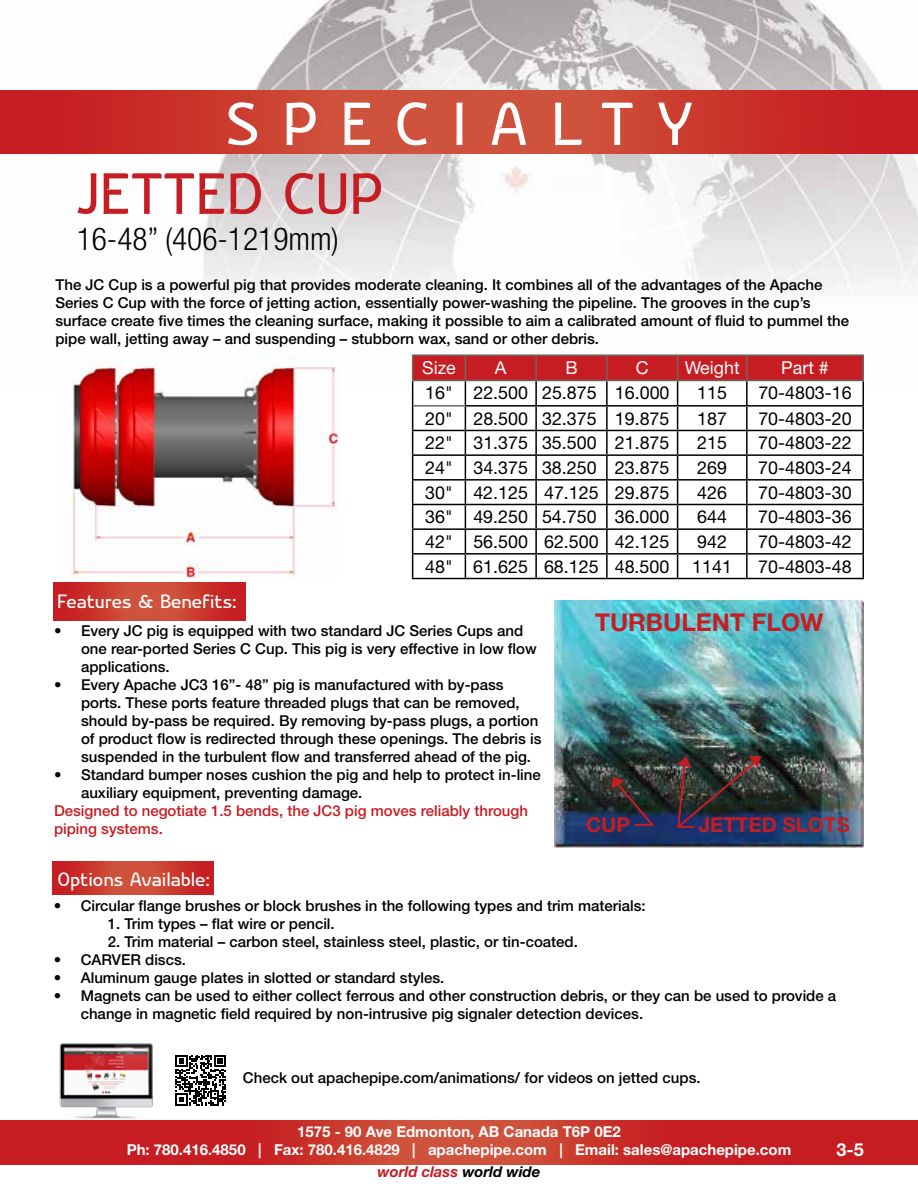
<style>
.page{position:relative;width:918px;height:1188px;background:#fff}
.page>*{position:absolute;margin:0;border:0;box-sizing:border-box;transform-origin:0 0}
.t1{font:70.5px "Nikodecs";letter-spacing:.33em;color:#fff}
.t2{font:67.5px "Nikodecs";color:#c61d23}
.t3{font:300 condensed 31.5px "Helvetica Neue LT Std";color:#000}
.t4{font:700 24.6px "Helvetica Neue LT Std";color:#c61d23}
.t5{font:22.5px "Nikodecs";color:#fff}
.t6{font:700 20.4px "Helvetica Neue LT Std";color:#c61d23}
.t7{font:700 18px "Helvetica Neue LT Std";color:#fff}
.t8{font:17.85px "Helvetica Neue LT Std";color:#000}
.t9{font:17.85px "Helvetica Neue LT Std";color:#fff}
.t10{font:500 15px/18px "Helvetica Neue LT Std";color:#000}
.t11{font:700 15px/18px "Helvetica Neue LT Std";color:#fff;text-align:center}
.t12{font:500 15px/18px "Helvetica Neue LT Std";color:#c61d23}
.t13{font:italic 700 15px "Helvetica Neue LT Std";color:#c61d23}
.s1{color:#000}
</style>
<div class="page">
<img style="left:204px;top:0;width:714px;height:393px">
<svg style="left:0;top:1121px;width:918px;height:43px;background:#c82c29"></svg>
<svg style="left:0;top:90px;width:918px;height:64px;background:#ca3a2f"></svg>
<hr style="left:412px;top:578px;width:53px;height:1px;background:#000">
<hr style="left:465px;top:578px;width:71px;height:1px;background:#000">
<hr style="left:536px;top:578px;width:71px;height:1px;background:#000">
<hr style="left:607px;top:578px;width:71px;height:1px;background:#000">
<hr style="left:678px;top:578px;width:69px;height:1px;background:#000">
<hr style="left:747px;top:578px;width:117px;height:1px;background:#000">
<hr style="left:412px;top:354px;width:53px;height:2px;background:#6c6663">
<hr style="left:465px;top:354px;width:71px;height:2px;background:#6c6663">
<hr style="left:536px;top:354px;width:71px;height:2px;background:#6c6663">
<hr style="left:607px;top:354px;width:71px;height:2px;background:#6c6663">
<hr style="left:678px;top:354px;width:69px;height:2px;background:#6c6663">
<hr style="left:747px;top:354px;width:117px;height:2px;background:#6c6663">
<svg style="left:412px;top:355px;width:452px;height:223px"></svg>
<hr style="left:747px;top:380px;width:117px;height:1px;background:#6c6663">
<img style="left:70px;top:356px;width:269px;height:222px">
<img style="left:54px;top:1043px;width:101px;height:78px">
<svg style="left:175px;top:1055px;width:51px;height:50px"></svg>
<img style="left:554px;top:600px;width:310px;height:247px">
<svg style="left:612px;top:776px;width:45px;height:51px;background:#2f2b36"></svg>
<svg style="left:675px;top:755px;width:88px;height:75px;background:#35333c"></svg>
<svg style="left:52px;top:862px;width:162px;height:32px;background:#ca392e"></svg>
<svg style="left:54px;top:583px;width:191px;height:38px;background:#ca392f"></svg>
<h1 class="t1" style="left:226px;top:88px;width:468px">SPECIALTY</h1>
<h2 class="t2" style="left:77px;top:160px;width:307px">JETTED CUP</h2>
<h3 class="t3" style="left:77px;top:221px;width:263px">16-48” (406-1219mm)</h3>
<p class="t10" style="left:56px;top:275px;width:795px">The JC Cup is a powerful pig that provides moderate cleaning. It combines all of the advantages of the Apache Series C Cup with the force of jetting action, essentially power-washing the pipeline. The grooves in the cup’s surface create five times the cleaning surface, making it possible to aim a calibrated amount of fluid to pummel the pipe wall, jetting away – and suspending – stubborn wax, sand or other debris.</p>
<p class="t9" style="left:422px;top:357px;width:35px">Size</p>
<p class="t9" style="left:495px;top:357px;width:13px">A</p>
<p class="t9" style="left:565px;top:357px;width:14px">B</p>
<p class="t9" style="left:636px;top:357px;width:14px">C</p>
<p class="t9" style="left:685px;top:357px;width:56px">Weight</p>
<p class="t9" style="left:781px;top:357px;width:49px">Part #</p>
<p class="t8" style="left:425px;top:382px;width:246px">16" 22.500 25.875 16.000</p>
<p class="t8" style="left:697px;top:382px;width:31px">115</p>
<p class="t8" style="left:758px;top:382px;width:95px">70-4803-16</p>
<p class="t8" style="left:425px;top:408px;width:246px">20" 28.500 32.375 19.875</p>
<p class="t8" style="left:697px;top:408px;width:31px">187</p>
<p class="t8" style="left:758px;top:408px;width:95px">70-4803-20</p>
<p class="t8" style="left:425px;top:432px;width:246px">22" 31.375 35.500 21.875</p>
<p class="t8" style="left:697px;top:432px;width:31px">215</p>
<p class="t8" style="left:758px;top:432px;width:95px">70-4803-22</p>
<p class="t8" style="left:425px;top:457px;width:246px">24" 34.375 38.250 23.875</p>
<p class="t8" style="left:697px;top:457px;width:31px">269</p>
<p class="t8" style="left:758px;top:457px;width:95px">70-4803-24</p>
<p class="t8" style="left:425px;top:482px;width:246px">30" 42.125 47.125 29.875</p>
<p class="t8" style="left:697px;top:482px;width:31px">426</p>
<p class="t8" style="left:758px;top:482px;width:95px">70-4803-30</p>
<p class="t8" style="left:425px;top:506px;width:246px">36" 49.250 54.750 36.000</p>
<p class="t8" style="left:697px;top:506px;width:31px">644</p>
<p class="t8" style="left:758px;top:506px;width:95px">70-4803-36</p>
<p class="t8" style="left:425px;top:531px;width:246px">42" 56.500 62.500 42.125</p>
<p class="t8" style="left:697px;top:531px;width:31px">942</p>
<p class="t8" style="left:758px;top:531px;width:95px">70-4803-42</p>
<p class="t8" style="left:425px;top:556px;width:246px">48" 61.625 68.125 48.500</p>
<p class="t8" style="left:692px;top:556px;width:41px">1141</p>
<p class="t8" style="left:758px;top:556px;width:95px">70-4803-48</p>
<h3 class="t5" style="left:57px;top:590px;width:181px">Features &amp; Benefits:</h3>
<p class="t10" style="left:81px;top:622px;width:457px;text-indent:-27px">• Every JC pig is equipped with two standard JC Series Cups and one rear-ported Series C Cup. This pig is very effective in low flow applications.</p>
<p class="t10" style="left:81px;top:676px;width:462px;text-indent:-27px">• Every Apache JC3 16”- 48” pig is manufactured with by-pass ports. These ports feature threaded plugs that can be removed, should by-pass be required. By removing by-pass plugs, a portion of product flow is redirected through these openings. The debris is suspended in the turbulent flow and transferred ahead of the pig.</p>
<p class="t10" style="left:81px;top:766px;width:461px;text-indent:-27px">• Standard bumper noses cushion the pig and help to protect in-line auxiliary equipment, preventing damage.</p>
<p class="t12" style="left:54px;top:802px;width:476px">Designed to negotiate 1.5 bends, the JC3 pig moves reliably through piping systems.</p>
<h3 class="t5" style="left:58px;top:867px;width:154px">Options Available:</h3>
<h3 class="t4" style="left:595px;top:607px;width:230px">TURBULENT FLOW</h3>
<h3 class="t6" style="left:586px;top:812px;width:45px">CUP</h3>
<h3 class="t6" style="left:699px;top:812px;width:152px">JETTED SLOTS</h3>
<p class="t10" style="left:54px;top:896px;width:593px">• Circular flange brushes or block brushes in the following types and trim materials:</p>
<p class="t10" style="left:108px;top:914px;width:229px">1. Trim types – flat wire or pencil.</p>
<p class="t10" style="left:108px;top:932px;width:472px">2. Trim material – carbon steel, stainless steel, plastic, or tin-coated.</p>
<p class="t10" style="left:54px;top:950px;width:134px">• CARVER discs.</p>
<p class="t10" style="left:54px;top:968px;width:392px">• Aluminum gauge plates in slotted or standard styles.</p>
<p class="t10" style="left:81px;top:986px;width:757px;text-indent:-27px">• Magnets can be used to either collect ferrous and other construction debris, or they can be used to provide a change in magnetic field required by non-intrusive pig signaler detection devices.</p>
<p class="t10" style="left:243px;top:1068px;width:459px">Check out apachepipe.com/animations/ for videos on jetted cups.</p>
<p class="t11" style="left:127px;top:1122px;width:666px">1575 - 90 Ave Edmonton, AB Canada T6P 0E2<br>Ph: 780.416.4850 | Fax: 780.416.4829 | apachepipe.com | Email: sales@apachepipe.com</p>
<p class="t13" style="left:378px;top:1163px;width:164px">world class <span class="s1">world wide</span></p>
<p class="t7" style="left:837px;top:1138px;width:29px">3-5</p>
</div>
